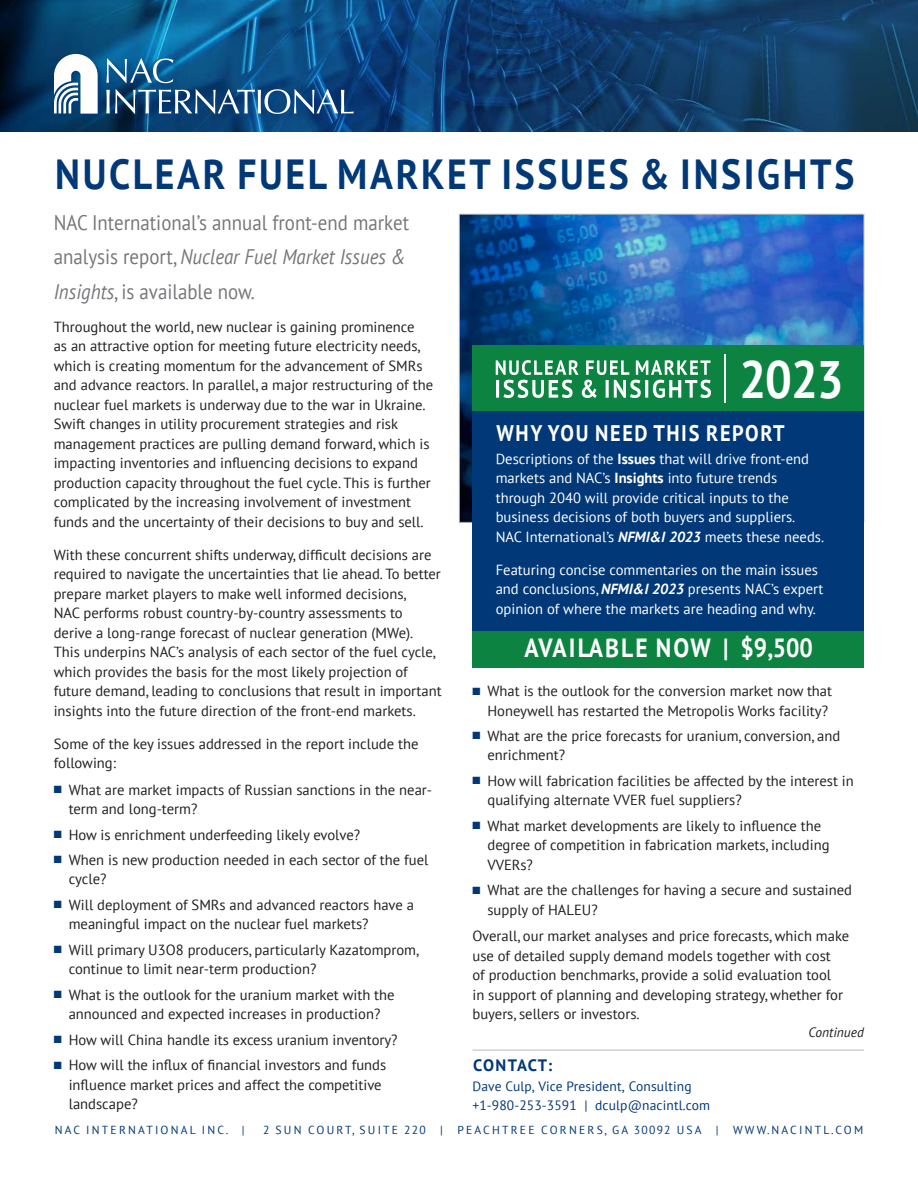
<style>
.page{position:relative;width:918px;height:1188px;background:#fff}
.page>*{position:absolute;margin:0;border:0;box-sizing:border-box;transform-origin:0 0}
.Headline{font:700 52.5px "PT Sans";color:#fff;scale:.9 1}
.Headline-2{font:700 42px "PT Sans";letter-spacing:.07em;color:#013877;scale:.9 1}
.Subhead{font:700 26.25px "PT Sans";letter-spacing:.07em;color:#fff;scale:.9 1}
.Subhead-2{font:700 22.5px "PT Sans";letter-spacing:.08em;color:#fff;scale:.9 1}
.Intro_Paragraph{font:21px/34.5px "PT Sans";color:#757679;scale:.9 1}
.t1{font:700 16.5px "PT Sans";letter-spacing:.05em;color:#013877}
.body_text{font:14.7px/19.5px "PT Sans";color:#231f20}
.body_text-2{font:14.7px/19.5px "PT Sans";color:#fff}
.Contact_info{font:13.5px/19.5px "PT Sans";letter-spacing:.01em;color:#013877}
.t2{font:italic 13.5px "PT Sans";color:#231f20}
.t3{font:11.7px "PT Sans";letter-spacing:.19em;color:#013877}
.s1{font-style:italic}
.s2{color:#013877}
.s3{font-weight:700}
.s4{font-weight:700;font-style:italic}
</style>
<div class="page">
<img style="left:461px;top:216px;width:401px;height:305px">
<div style="left:472px;top:365px;width:392px;height:297px;background:#013877"></div>
<div style="left:472px;top:345px;width:392px;height:65px;background:#0c8340"></div>
<img style="left:0;top:0;width:918px;height:132px">
<div style="left:54px;top:54px;width:308px;height:69px;background:#013877;opacity:.75"></div>
<svg style="left:106px;top:59px;width:67px;height:24px;background:#4180aa"></svg>
<img style="left:106px;top:89px;width:248px;height:25px">
<svg style="left:54px;top:54px;width:44px;height:60px"></svg>
<hr style="left:472px;top:1050px;width:392px;height:1px;background:#bababa">
<svg style="left:496px;top:360px;width:215px;height:38px"></svg>
<hr style="left:724px;top:354px;width:2px;height:48px;background:#eff1f6">
<div style="left:472px;top:631px;width:392px;height:37px;background:#0c8340"></div>
<p class="Headline-2" style="left:55px;top:147px;width:889px">NUCLEAR FUEL MARKET ISSUES &amp; INSIGHTS</p>
<p class="Intro_Paragraph" style="left:54px;top:205px;width:396px">NAC International’s annual front-end market analysis report, <span class="s1">Nuclear Fuel Market Issues &amp;<br>Insights</span>, is available now.</p>
<p class="body_text" style="left:54px;top:317px;width:381px">Throughout the world, new nuclear is gaining prominence<br>as an attractive option for meeting future electricity needs, which is creating momentum for the advancement of SMRs and advance reactors. In parallel, a major restructuring of the nuclear fuel markets is underway due to the war in Ukraine.<br>Swift changes in utility procurement strategies and risk management practices are pulling demand forward, which is impacting inventories and influencing decisions to expand production capacity throughout the fuel cycle. This is further complicated by the increasing involvement of investment funds and the uncertainty of their decisions to buy and sell.</p>
<p class="body_text" style="left:54px;top:545px;width:390px">With these concurrent shifts underway, difficult decisions are required to navigate the uncertainties that lie ahead. To better prepare market players to make well informed decisions,<br>NAC performs robust country-by-country assessments to derive a long-range forecast of nuclear generation (MWe).<br>This underpins NAC’s analysis of each sector of the fuel cycle, which provides the basis for the most likely projection of future demand, leading to conclusions that result in important insights into the future direction of the front-end markets.</p>
<p class="body_text" style="left:54px;top:733px;width:366px">Some of the key issues addressed in the report include the following:</p>
<p class="body_text" style="left:69px;top:779px;width:365px;text-indent:-15px"><span class="s2">■</span> What are market impacts of Russian sanctions in the near&shy;term and long-term?</p>
<p class="body_text" style="left:54px;top:824px;width:308px"><span class="s2">■</span> How is enrichment underfeeding likely evolve?</p>
<p class="body_text" style="left:69px;top:850px;width:361px;text-indent:-15px"><span class="s2">■</span> When is new production needed in each sector of the fuel cycle?</p>
<p class="body_text" style="left:69px;top:895px;width:347px;text-indent:-15px"><span class="s2">■</span> Will deployment of SMRs and advanced reactors have a meaningful impact on the nuclear fuel markets?</p>
<p class="body_text" style="left:69px;top:940px;width:352px;text-indent:-15px"><span class="s2">■</span> Will primary U3O8 producers, particularly Kazatomprom, continue to limit near-term production?</p>
<p class="body_text" style="left:54px;top:985px;width:342px;text-align:center"><span class="s2">■</span> What is the outlook for the uranium market with the announced and expected increases in production?</p>
<p class="body_text" style="left:54px;top:1029px;width:345px"><span class="s2">■</span> How will China handle its excess uranium inventory?</p>
<p class="body_text" style="left:69px;top:1055px;width:319px;text-indent:-15px"><span class="s2">■</span> How will the influx of financial investors and funds influence market prices and affect the competitive landscape?</p>
<p class="Headline" style="left:739px;top:344px;width:117px">2023</p>
<p class="Subhead-2" style="left:497px;top:418px;width:322px">WHY YOU NEED THIS REPORT</p>
<p class="body_text-2" style="left:496px;top:448px;width:330px">Descriptions of the <span class="s3">Issues</span> that will drive front-end markets and NAC’s <span class="s3">Insights</span> into future trends through 2040 will provide critical inputs to the business decisions of both buyers and suppliers.<br>NAC International’s <span class="s4">NFMI&amp;I 2023</span> meets these needs.</p>
<p class="body_text-2" style="left:496px;top:559px;width:329px">Featuring concise commentaries on the main issues and conclusions, <span class="s4">NFMI&amp;I 2023</span> presents NAC’s expert opinion of where the markets are heading and why.</p>
<p class="Subhead" style="left:525px;top:631px;width:322px">AVAILABLE NOW | $9,500</p>
<p class="body_text" style="left:473px;top:681px;width:361px;text-align:right"><span class="s2">■</span> What is the outlook for the conversion market now that<br>Honeywell has restarted the Metropolis Works facility?</p>
<p class="body_text" style="left:488px;top:726px;width:354px;text-indent:-15px"><span class="s2">■</span> What are the price forecasts for uranium, conversion, and enrichment?</p>
<p class="body_text" style="left:488px;top:771px;width:368px;text-indent:-15px"><span class="s2">■</span> How will fabrication facilities be affected by the interest in qualifying alternate VVER fuel suppliers?</p>
<p class="body_text" style="left:488px;top:816px;width:344px;text-indent:-15px"><span class="s2">■</span> What market developments are likely to influence the degree of competition in fabrication markets, including<br>VVERs?</p>
<p class="body_text" style="left:488px;top:880px;width:366px;text-indent:-15px"><span class="s2">■</span> What are the challenges for having a secure and sustained supply of HALEU?</p>
<p class="body_text" style="left:472px;top:926px;width:378px">Overall, our market analyses and price forecasts, which make use of detailed supply demand models together with cost<br>of production benchmarks, provide a solid evaluation tool<br>in support of planning and developing strategy, whether for buyers, sellers or investors.</p>
<p class="t1" style="left:473px;top:1055px;width:81px">CONTACT:</p>
<p class="Contact_info" style="left:472px;top:1076px;width:239px">Dave Culp, Vice President, Consulting +1-980-253-3591 | dculp@nacintl.com</p>
<p class="t2" style="left:809px;top:1024px;width:57px">Continued</p>
<p class="t3" style="left:55px;top:1123px;width:191px">NAC INTERNATIONAL INC. |</p>
<p class="t3" style="left:263px;top:1123px;width:181px">2 SUN COURT, SUITE 220 |</p>
<p class="t3" style="left:457px;top:1123px;width:407px">PEACHTREE CORNERS, GA 30092 USA | WWW.NACINTL.COM</p>
</div>
